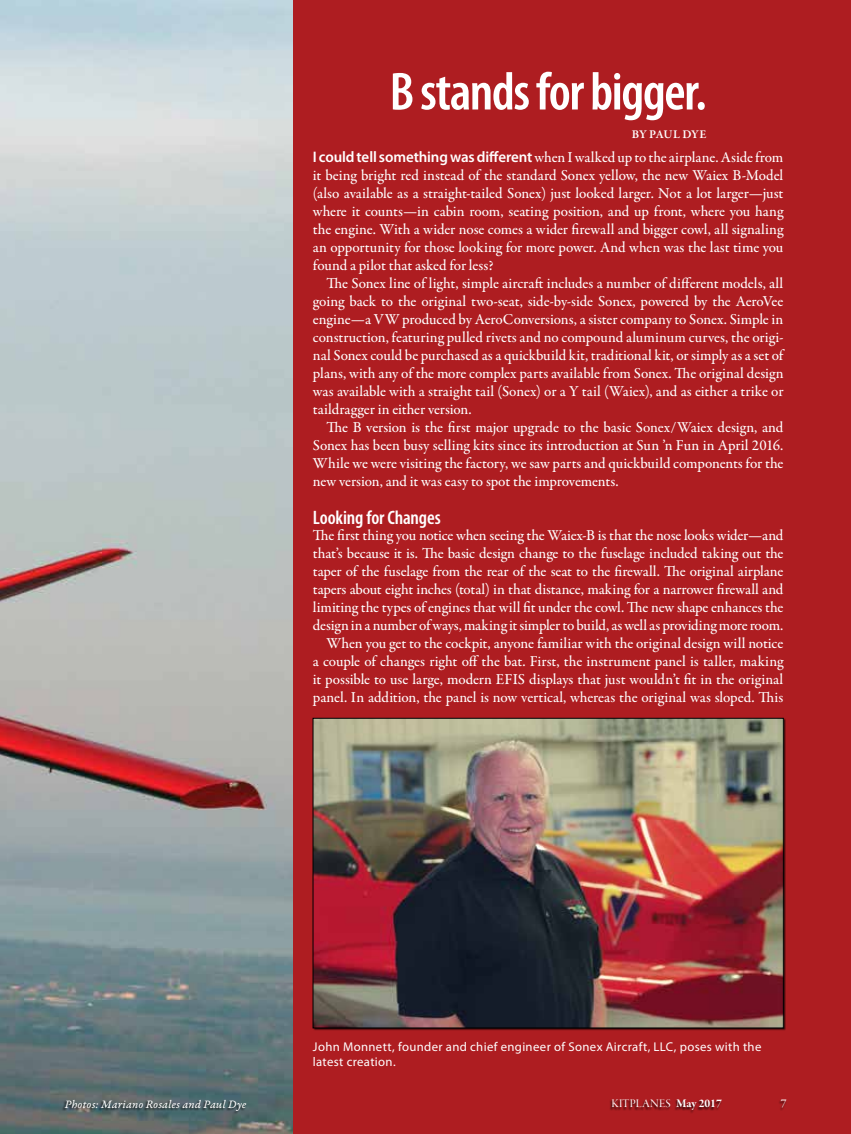
<style>
.page{position:relative;width:851px;height:1134px;background:#fff}
.page>*{position:absolute;margin:0;border:0;box-sizing:border-box;transform-origin:0 0}
.t1{font:600 condensed 54px "Myriad Pro";letter-spacing:-.025em;color:#fff}
.t2{font:600 condensed 19.5px "Myriad Pro";letter-spacing:-.005em;color:#fff}
.t3{font:500 15.3px/18px "Garamond Premr Pro";letter-spacing:-.01em;color:#fff;text-align:justify}
.t4{font:12.75px/15px "Myriad Pro";letter-spacing:.03em;color:#fff}
.t5{font:12px "Garamond Premr Pro It Capt";letter-spacing:.015em;color:#fff}
.t6{font:12px "Garamond Premr Pro Disp";letter-spacing:.02em;color:#fff}
.t7{font:600 12px "Garamond Premr Pro";letter-spacing:-.015em;color:#fff}
.t8{font:12px "Garamond Premr Pro";color:#fff}
.s1{font-family:"Myriad Pro";font-weight:600}
.s2{font-family:"Garamond Premr Pro Bd Subh"}
</style>
<div class="page">
<div style="left:221px;top:0;width:629px;height:1134px;background:#ae1d21"></div>
<img style="left:0;top:0;width:292px;height:1134px">
<div style="left:62px;top:1100px;width:185px;height:14px;background:#000;opacity:.75"></div>
<div style="left:608px;top:1099px;width:178px;height:15px;background:#000;opacity:.75"></div>
<img style="left:315px;top:720px;width:466px;height:306px">
<div style="left:313px;top:718px;width:470px;height:310px;border:1px solid #000"></div>
<h1 class="t1" style="left:389px;top:58px;width:318px">B stands for bigger.</h1>
<p class="t7" style="left:631px;top:127px;width:76px">By PAUL DYE</p>
<p class="t3" style="left:313px;top:149px;width:472px"><span class="s1">I could tell something was different</span> when I walked up to the airplane. Aside from it being bright red instead of the standard Sonex yellow, the new Waiex B-Model (also available as a straight-tailed Sonex) just looked larger. Not a lot larger—just where it counts—in cabin room, seating position, and up front, where you hang the engine. With a wider nose comes a wider firewall and bigger cowl, all signaling an opportunity for those looking for more power. And when was the last time you found a pilot that asked for less?</p>
<p class="t3" style="left:313px;top:274px;width:472px;text-indent:14px">The Sonex line of light, simple aircraft includes a number of different models, all going back to the original two-seat, side-by-side Sonex, powered by the AeroVee engine—a VW produced by AeroConversions, a sister company to Sonex. Simple in construction, featuring pulled rivets and no compound aluminum curves, the origi&shy;nal Sonex could be purchased as a quickbuild kit, traditional kit, or simply as a set of plans, with any of the more complex parts available from Sonex. The original design was available with a straight tail (Sonex) or a Y tail (Waiex), and as either a trike or taildragger in either version.</p>
<p class="t3" style="left:313px;top:419px;width:472px;text-indent:14px">The B version is the first major upgrade to the basic Sonex/Waiex design, and Sonex has been busy selling kits since its introduction at Sun ’n Fun in April 2016.<br>While we were visiting the factory, we saw parts and quickbuild components for the new version, and it was easy to spot the improvements.</p>
<p class="t2" style="left:313px;top:505px;width:129px">Looking for Changes</p>
<p class="t3" style="left:313px;top:527px;width:472px;text-align:right">The first thing you notice when seeing the Waiex-B is that the nose looks wider—and that’s because it is. The basic design change to the fuselage included taking out the taper of the fuselage from the rear of the seat to the firewall. The original airplane tapers about eight inches (total) in that distance, making for a narrower firewall and limiting the types of engines that will fit under the cowl. The new shape enhances the design in a number of ways, making it simpler to build, as well as providing more room.<br>When you get to the cockpit, anyone familiar with the original design will notice<br>a couple of changes right off the bat. First, the instrument panel is taller, making it possible to use large, modern EFIS displays that just wouldn’t fit in the original panel. In addition, the panel is now vertical, whereas the original was sloped. This</p>
<p class="t4" style="left:313px;top:1039px;width:450px">John Monnett, founder and chief engineer of Sonex Aircraft, LLC, poses with the latest creation.</p>
<p class="t5" style="left:65px;top:1097px;width:183px">Photos: Mariano Rosales and Paul Dye</p>
<p class="t6" style="left:611px;top:1097px;width:112px">KITPLANES <span class="s2">May 2017</span></p>
<p class="t8" style="left:780px;top:1096px;width:7px">7</p>
</div>
